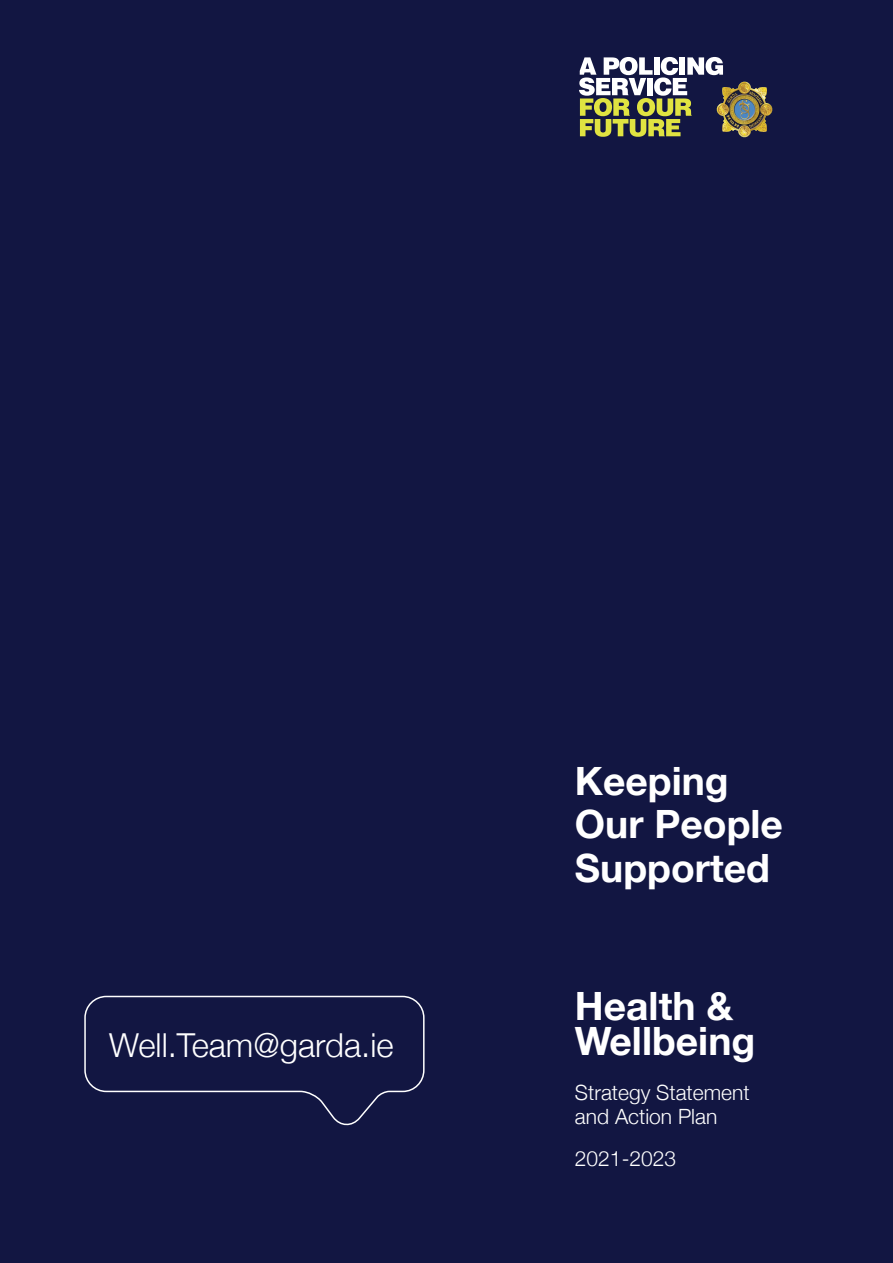
<style>
.page{position:relative;width:893px;height:1263px;background:#121642}
.page>*{position:absolute;margin:0;border:0;box-sizing:border-box;transform-origin:0 0}
.t1{font:700 39px/43.5px "Helvetica Neue";color:#fff}
.t2{font:300 33px "Helvetica Neue";color:#fff}
.t3{font:300 21px/24px "Helvetica Neue";color:#fff}
</style>
<div class="page">
<svg style="left:84px;top:995px;width:341px;height:131px"></svg>
<svg style="left:580px;top:57px;width:143px;height:80px"></svg>
<img style="left:717px;top:82px;width:44px;height:55px">
<p class="t2" style="left:109px;top:1018px;width:286px">Well.Team@garda.ie</p>
<p class="t1" style="left:575px;top:760px;width:209px">Keeping<br>Our People<br>Supported</p>
<p class="t1" style="left:575px;top:985px;width:160px">Health &amp;</p>
<p class="t1" style="left:575px;top:1020px;width:182px">Wellbeing</p>
<p class="t3" style="left:575px;top:1078px;width:176px">Strategy Statement and Action Plan</p>
<p class="t3" style="left:575px;top:1144px;width:103px">2021-2023</p>
</div>
